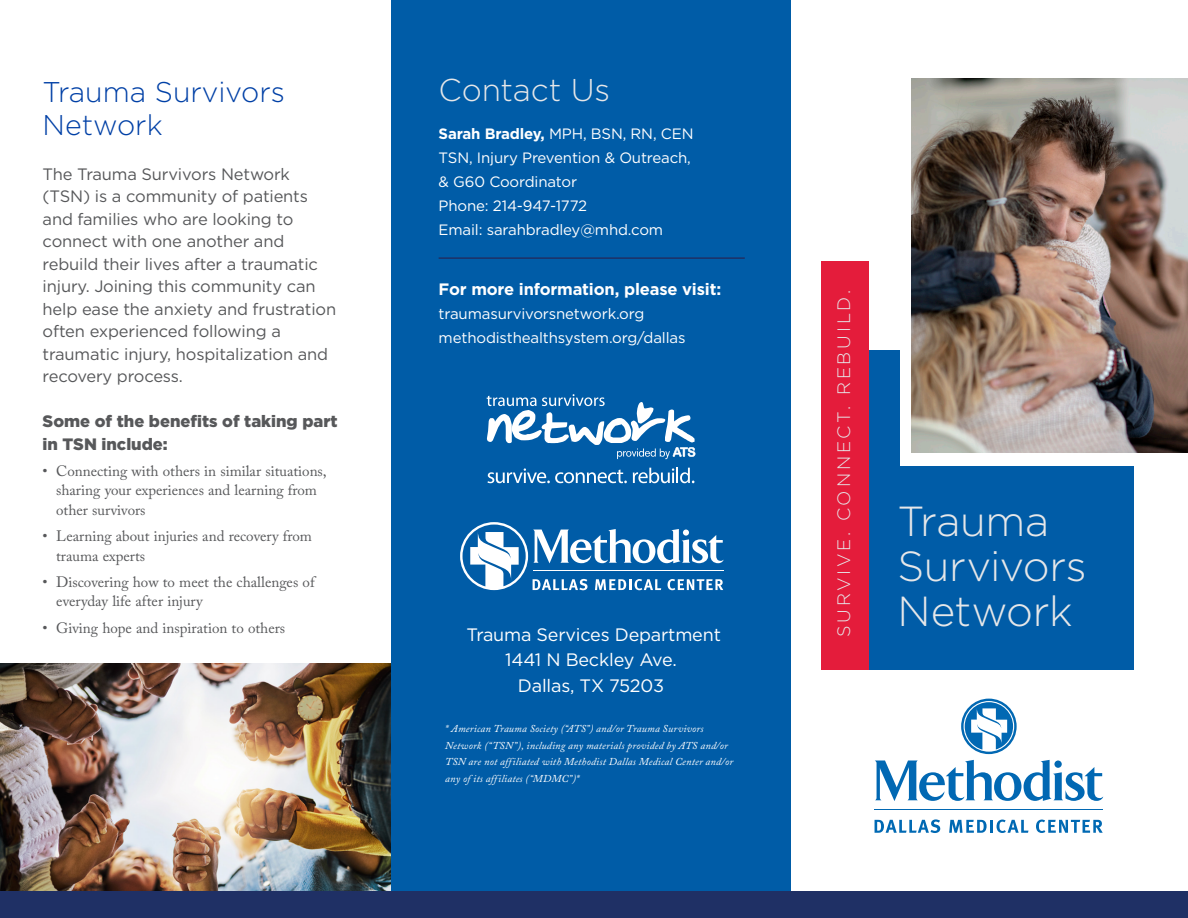
<style>
.page{position:relative;width:1188px;height:918px;background:#fff}
.page>*{position:absolute;margin:0;border:0;box-sizing:border-box;transform-origin:0 0}
.t1{font:300 42px "Gotham";letter-spacing:-.01em;color:#e6e7e9}
.t2{font:300 31.5px "Gotham";letter-spacing:-.005em;color:#e6e7e9}
.t3{font:300 28.5px/33px "Gotham";color:#0040a6}
.t4{font:18px "Gotham";letter-spacing:-.01em;color:#fff}
.t5{font:300 18px "Gotham";letter-spacing:.15em;color:#e6e7e9}
.Body{font:16.5px/22.5px "Gotham";letter-spacing:-.01em;color:#57585a}
.Body-2{font:900 16.5px/22.5px "Gotham";color:#57585a}
.t6{font:700 16.5px "Gotham";letter-spacing:-.01em;color:#fff}
.t7{font:15px/19.5px "Adobe Caslon Pro";color:#57585a}
.t8{font:15px "Gotham";letter-spacing:-.01em;color:#fff}
.t9{font:italic 10.5px/16.5px "Adobe Caslon Pro";letter-spacing:.02em;color:#fff}
.s1{font-weight:700}
</style>
<div class="page">
<img style="left:0;top:664px;width:392px;height:227px">
<div style="left:392px;top:0;width:399px;height:918px;background:#005ca7"></div>
<div style="left:0;top:891px;width:1188px;height:27px;background:#1f3065"></div>
<div style="left:868px;top:350px;width:266px;height:319px;background:#005ca7"></div>
<div style="left:821px;top:261px;width:47px;height:408px;background:#e41c3b"></div>
<svg style="left:487px;top:394px;width:208px;height:65px"></svg>
<svg style="left:487px;top:468px;width:140px;height:15px"></svg>
<svg style="left:633px;top:468px;width:61px;height:15px"></svg>
<hr style="left:439px;top:257px;width:306px;height:2px;background:#1f3065">
<div style="left:901px;top:339px;width:233px;height:126px;background:#fff"></div>
<img style="left:912px;top:79px;width:276px;height:374px">
<svg style="left:961px;top:699px;width:56px;height:55px"></svg>
<svg style="left:964px;top:701px;width:50px;height:51px"></svg>
<svg style="left:875px;top:760px;width:228px;height:41px"></svg>
<hr style="left:875px;top:809px;width:228px;height:1px;background:#0168b3">
<svg style="left:875px;top:819px;width:65px;height:14px"></svg>
<svg style="left:949px;top:820px;width:79px;height:13px"></svg>
<svg style="left:1036px;top:820px;width:67px;height:13px"></svg>
<svg style="left:460px;top:522px;width:264px;height:68px"></svg>
<p class="t3" style="left:43px;top:74px;width:244px">Trauma Survivors<br>Network</p>
<p class="Body" style="left:43px;top:162px;width:295px">The Trauma Survivors Network (TSN) is a community of patients and families who are looking to connect with one another and rebuild their lives after a traumatic injury. Joining this community can help ease the anxiety and frustration often experienced following a traumatic injury, hospitalization and recovery process.</p>
<p class="Body-2" style="left:43px;top:410px;width:296px">Some of the benefits of taking part in TSN include:</p>
<p class="t7" style="left:56px;top:461px;width:272px;text-indent:-13px">• Connecting with others in similar situations, sharing your experiences and learning from other survivors</p>
<p class="t7" style="left:56px;top:526px;width:257px;text-indent:-13px">• Learning about injuries and recovery from trauma experts</p>
<p class="t7" style="left:56px;top:572px;width:260px;text-indent:-13px">• Discovering how to meet the challenges of everyday life after injury</p>
<p class="t7" style="left:43px;top:618px;width:244px">• Giving hope and inspiration to others</p>
<p class="t2" style="left:439px;top:70px;width:173px">Contact Us</p>
<p class="t8" style="left:439px;top:124px;width:256px"><span class="s1">Sarah Bradley,</span> MPH, BSN, RN, CEN</p>
<p class="t8" style="left:439px;top:148px;width:254px">TSN, Injury Prevention &amp; Outreach,</p>
<p class="t8" style="left:439px;top:172px;width:140px">&amp; G60 Coordinator</p>
<p class="t8" style="left:439px;top:196px;width:150px">Phone: 214-947-1772</p>
<p class="t8" style="left:439px;top:220px;width:226px">Email: sarahbradley@mhd.com</p>
<p class="t6" style="left:439px;top:278px;width:284px">For more information, please visit:</p>
<p class="t8" style="left:439px;top:304px;width:207px">traumasurvivorsnetwork.org</p>
<p class="t8" style="left:439px;top:328px;width:248px">methodisthealthsystem.org/dallas</p>
<p class="t4" style="left:467px;top:623px;width:256px">Trauma Services Department</p>
<p class="t4" style="left:505px;top:649px;width:173px">1441 N Beckley Ave.</p>
<p class="t4" style="left:518px;top:674px;width:148px">Dallas, TX 75203</p>
<p class="t9" style="left:445px;top:721px;width:290px">* American Trauma Society (“ATS”) and/or Trauma Survivors Network (“TSN”), including any materials provided by ATS and/or TSN are not affiliated with Methodist Dallas Medical Center and/or any of its affiliates (“MDMC”)*</p>
<p class="t5" style="left:832px;top:637px;width:348px;rotate:-90deg">SURVIVE. CONNECT. REBUILD.</p>
<p class="t1" style="left:897px;top:494px;width:153px">Trauma</p>
<p class="t1" style="left:897px;top:539px;width:191px">Survivors</p>
<p class="t1" style="left:897px;top:584px;width:177px">Network</p>
</div>
